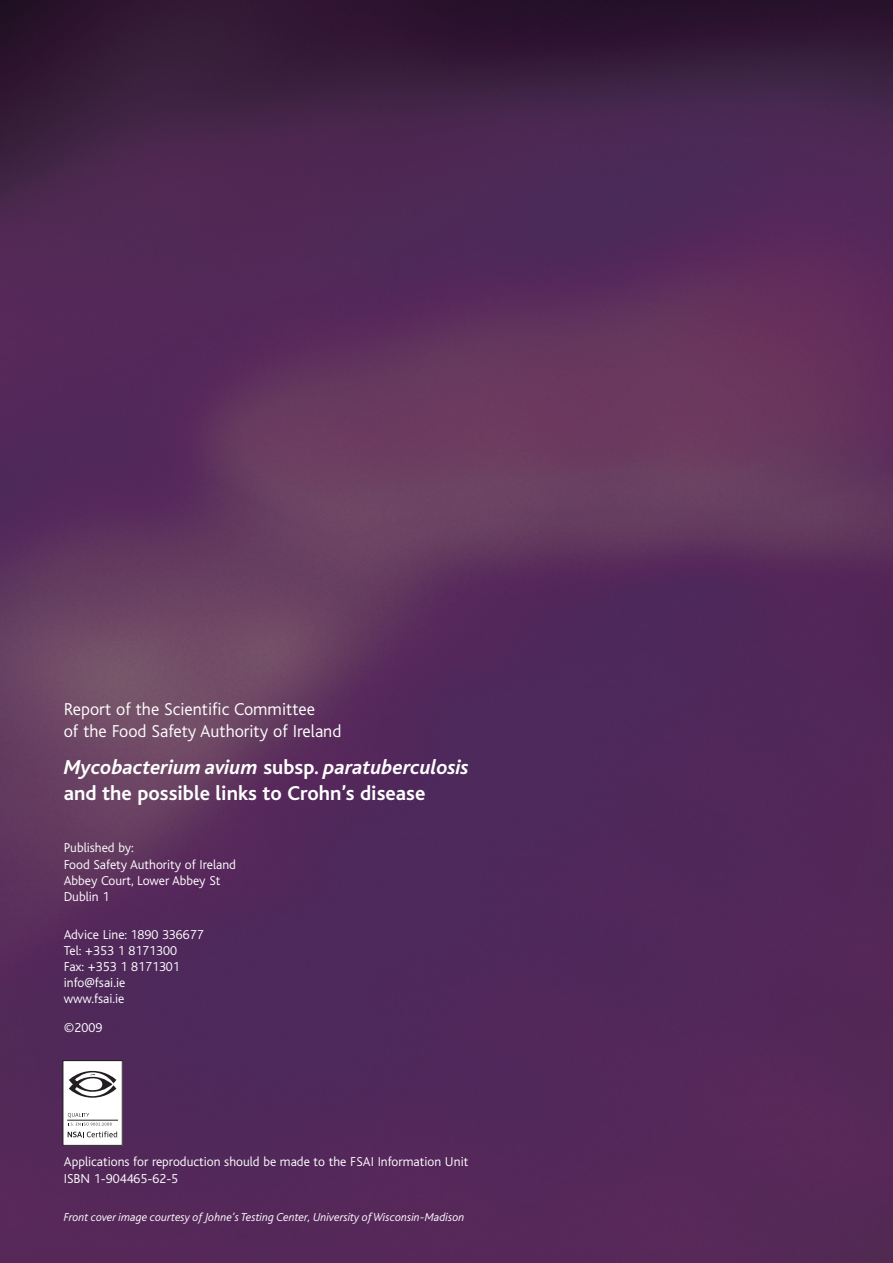
<style>
.page{position:relative;width:893px;height:1263px;background:#fff}
.page>*{position:absolute;margin:0;border:0;box-sizing:border-box;transform-origin:0 0}
.t1{font:700 21px/26px "Bliss";color:#fff}
.t2{font:300 18px/21.6px "Bliss";color:#fff}
.t3{font:300 13.5px/16.2px "Bliss";color:#fff}
.t4{font:italic 300 12px "Bliss";color:#fff}
.s1{font-style:italic}
</style>
<div class="page">
<img style="left:0;top:0;width:893px;height:1263px">
<div style="left:63px;top:1060px;width:59px;height:85px;background:#fff"></div>
<svg style="left:69px;top:1071px;width:47px;height:27px"></svg>
<hr style="left:67px;top:1120px;width:51px;height:1px;background:#231f20">
<svg style="left:68px;top:1113px;width:49px;height:24px"></svg>
<h2 class="t2" style="left:64px;top:700px;width:279px">Report of the Scientific Committee<br>of the Food Safety Authority of Ireland</h2>
<h1 class="t1" style="left:64px;top:757px;width:407px"><span class="s1">Mycobacterium avium</span> subsp. <span class="s1">paratuberculosis </span>and the possible links to Crohn’s disease</h1>
<p class="t3" style="left:64px;top:841px;width:174px">Published by:<br>Food Safety Authority of Ireland<br>Abbey Court, Lower Abbey St<br>Dublin 1</p>
<p class="t3" style="left:64px;top:927px;width:141px">Advice Line: 1890 336677<br>Tel: +353 1 8171300<br>Fax: +353 1 8171301 info@fsai.ie<br>www.fsai.ie</p>
<p class="t3" style="left:64px;top:1021px;width:40px">©2009</p>
<p class="t3" style="left:64px;top:1155px;width:406px">Applications for reproduction should be made to the FSAI Information Unit<br>ISBN 1-904465-62-5</p>
<p class="t4" style="left:64px;top:1213px;width:402px">Front cover image courtesy of Johne’s Testing Center, University of Wisconsin-Madison</p>
</div>
